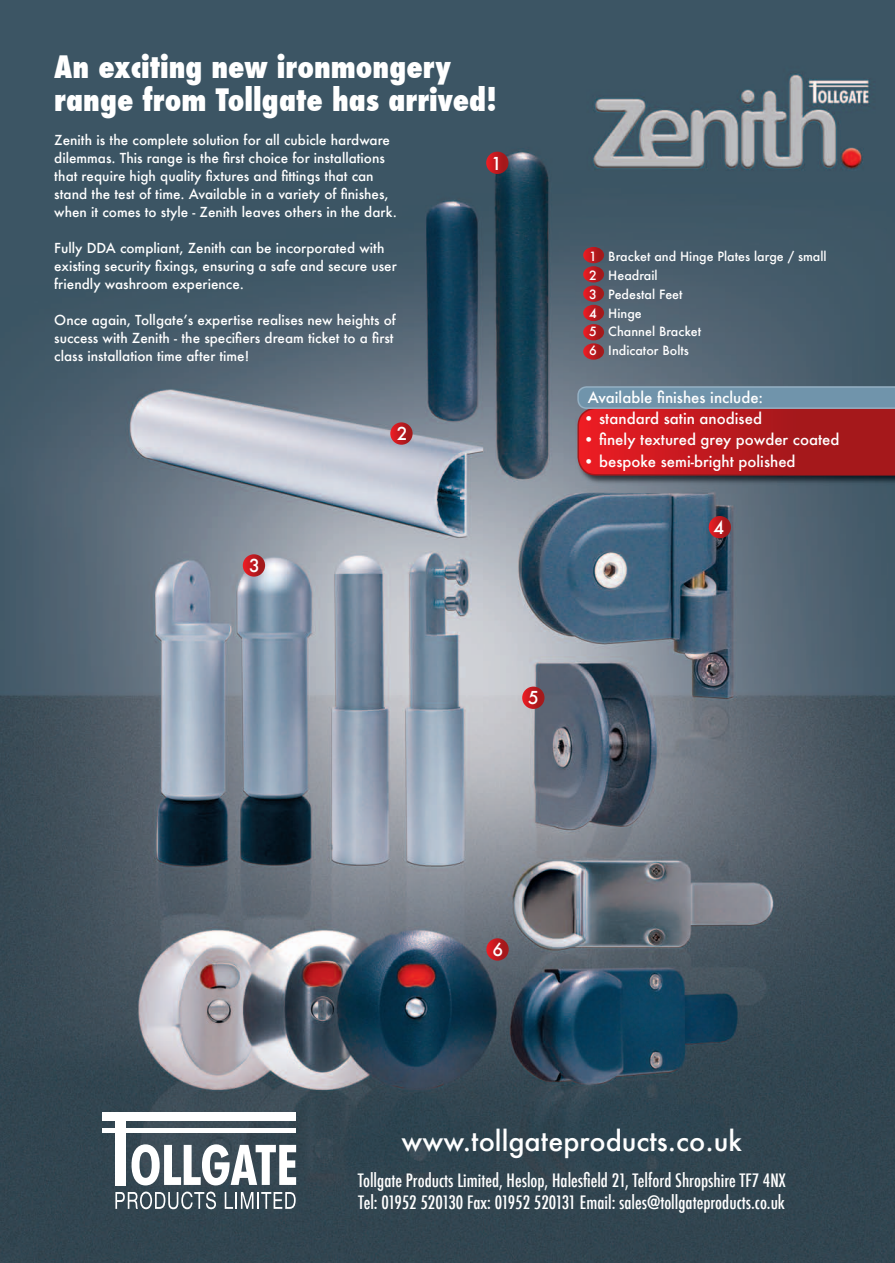
<style>
.page{position:relative;width:895px;height:1263px;background:#fff}
.page>*{position:absolute;margin:0;border:0;box-sizing:border-box;transform-origin:0 0}
.t1{font:800 condensed 30.15px/32.8px "Futura";color:#fff}
.t2{font:500 27px "Futura";color:#fff}
.t3{font:500 condensed 18px/21.6px "Futura";color:#fff}
.t4{font:500 17.4px "Futura";color:#fff}
.t5{font:500 15px "Futura";color:#fff}
.t6{font:500 13.5px/18px "Futura";color:#fff}
.t7{font:500 12.45px/18.8px "Futura";color:#fff}
</style>
<div class="page">
<img style="left:0;top:0;width:894px;height:1262px">
<div style="left:102px;top:1112px;width:194px;height:9px;background:#fff"></div>
<div style="left:102px;top:1127px;width:194px;height:5px;background:#fff"></div>
<div style="left:115px;top:1117px;width:11px;height:67px;background:#fff"></div>
<svg style="left:131px;top:1144px;width:165px;height:41px"></svg>
<svg style="left:115px;top:1191px;width:101px;height:17px"></svg>
<svg style="left:225px;top:1191px;width:70px;height:17px"></svg>
<svg style="left:583px;top:247px;width:21px;height:16px"></svg>
<svg style="left:583px;top:266px;width:21px;height:16px"></svg>
<svg style="left:583px;top:285px;width:21px;height:17px"></svg>
<svg style="left:583px;top:305px;width:21px;height:16px"></svg>
<svg style="left:583px;top:324px;width:21px;height:16px"></svg>
<svg style="left:583px;top:343px;width:21px;height:16px"></svg>
<svg style="left:486px;top:152px;width:22px;height:22px"></svg>
<div style="left:390px;top:422px;width:22px;height:22px;background:linear-gradient(to right,#e2242c,#9f1518);border-radius:50%"></div>
<svg style="left:243px;top:554px;width:22px;height:22px"></svg>
<svg style="left:708px;top:516px;width:23px;height:22px"></svg>
<div style="left:522px;top:686px;width:22px;height:22px;background:linear-gradient(to right,#e62932,#9d1416);border-radius:50%"></div>
<div style="left:486px;top:938px;width:22px;height:22px;background:linear-gradient(to right,#e1222a,#9f1619);border-radius:50%"></div>
<img style="left:576px;top:406px;width:318px;height:79px">
<svg style="left:577px;top:386px;width:317px;height:89px;background:#a93a43"></svg>
<h1 class="t1" style="left:54px;top:51px;width:444px">An exciting new ironmongery range from Tollgate has arrived!</h1>
<p class="t6" style="left:54px;top:131px;width:344px">Zenith is the complete solution for all cubicle hardware dilemmas. This range is the first choice for installations that require high quality fixtures and fittings that can stand the test of time. Available in a variety of finishes, when it comes to style - Zenith leaves others in the dark.</p>
<p class="t6" style="left:54px;top:239px;width:344px">Fully DDA compliant, Zenith can be incorporated with existing security fixings, ensuring a safe and secure user friendly washroom experience.</p>
<p class="t6" style="left:54px;top:311px;width:343px">Once again, Tollgateʼs expertise realises new heights of success with Zenith - the specifiers dream ticket to a first class installation time after time!</p>
<p class="t4" style="left:249px;top:554px;width:12px">3</p>
<p class="t4" style="left:396px;top:422px;width:12px">2</p>
<p class="t4" style="left:491px;top:151px;width:12px">1</p>
<p class="t4" style="left:528px;top:685px;width:12px">5</p>
<p class="t7" style="left:589px;top:247px;width:239px">1 Bracket and Hinge Plates large / small<br>2 Headrail<br>3 Pedestal Feet<br>4 Hinge<br>5 Channel Bracket<br>6 Indicator Bolts</p>
<p class="t5" style="left:587px;top:387px;width:177px">Available finishes include:</p>
<p class="t5" style="left:583px;top:408px;width:180px">• standard satin anodised</p>
<p class="t5" style="left:583px;top:429px;width:258px">• finely textured grey powder coated</p>
<p class="t5" style="left:583px;top:450px;width:214px">• bespoke semi-bright polished</p>
<p class="t4" style="left:713px;top:515px;width:12px">4</p>
<p class="t4" style="left:492px;top:937px;width:12px">6</p>
<h2 class="t2" style="left:401px;top:1122px;width:342px">www.tollgateproducts.co.uk</h2>
<h3 class="t3" style="left:357px;top:1169px;width:429px">Tollgate Products Limited, Heslop, Halesfield 21, Telford Shropshire TF7 4NX<br>Tel: 01952 520130 Fax: 01952 520131 Email: sales@tollgateproducts.co.uk</h3>
</div>
